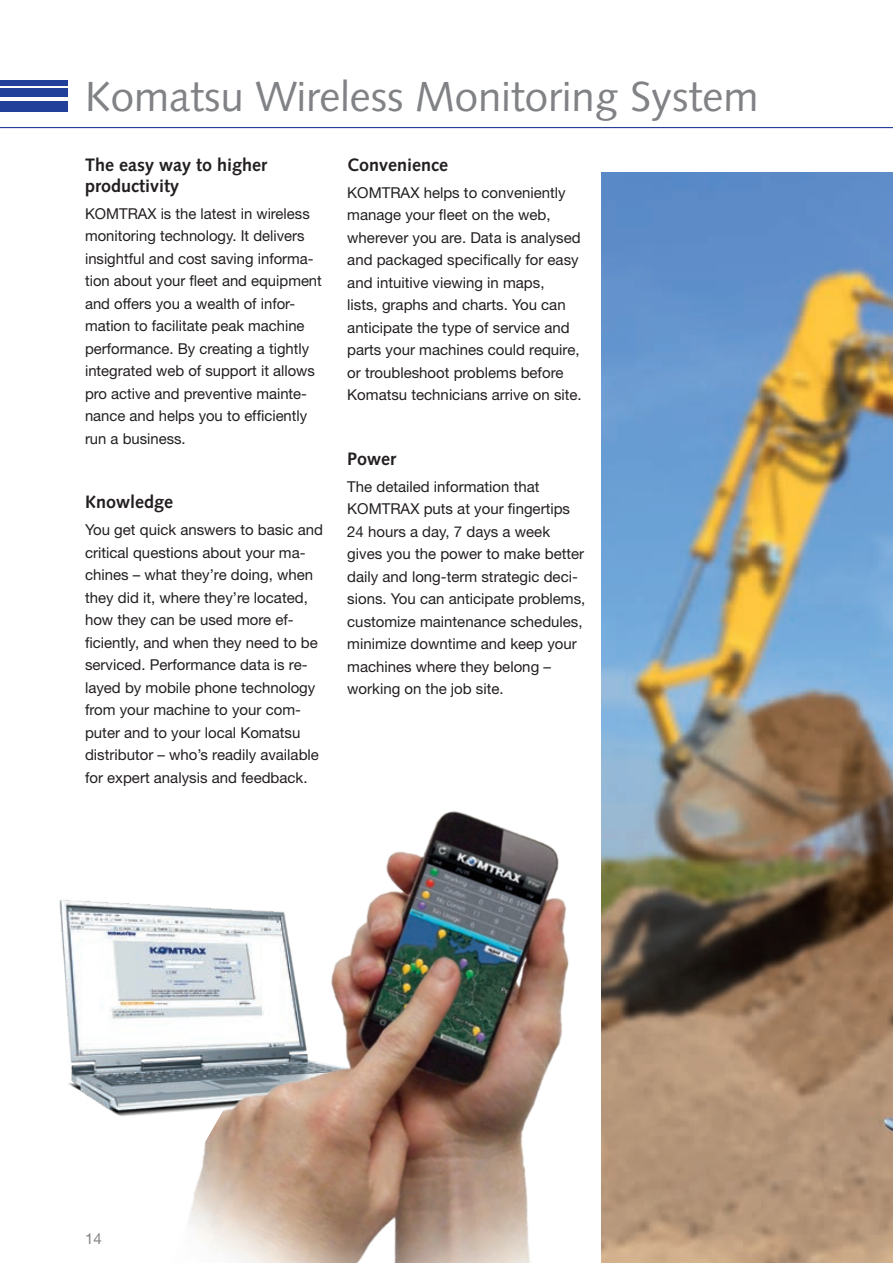
<style>
.page{position:relative;width:893px;height:1263px;background:#fff}
.page>*{position:absolute;margin:0;border:0;box-sizing:border-box;transform-origin:0 0}
.t1{font:42px "Syntax LTCE";color:#808285}
.t2{font:700 18px/21px "Syntax LTCE";color:#231f20}
.t3{font:15px/22.5px "Helvetica Neue LT Pro";color:#231f20}
.t4{font:15px "Helvetica Neue LT Pro";color:#808285}
</style>
<div class="page">
<img style="left:602px;top:172px;width:291px;height:1091px">
<img style="left:59px;top:900px;width:83px;height:216px">
<img style="left:142px;top:764px;width:662px;height:499px">
<hr style="left:0;top:127px;width:893px;height:1px;background:#223f99">
<div style="left:0;top:101px;width:68px;height:10px;background:#223f99"></div>
<div style="left:0;top:89px;width:68px;height:8px;background:#223f99"></div>
<div style="left:0;top:80px;width:68px;height:5px;background:#223f99"></div>
<h1 class="t1" style="left:85px;top:72px;width:675px">Komatsu Wireless Monitoring System</h1>
<p class="t2" style="left:85px;top:154px;width:184px">The easy way to higher productivity</p>
<p class="t3" style="left:85px;top:202px;width:238px">KOMTRAX is the latest in wireless monitoring technology. It delivers insightful and cost saving informa&shy;tion about your fleet and equipment and offers you a wealth of infor&shy;mation to facilitate peak machine performance. By creating a tightly integrated web of support it allows pro active and preventive mainte&shy;nance and helps you to efficiently run a business.</p>
<p class="t2" style="left:347px;top:154px;width:103px">Convenience</p>
<p class="t3" style="left:347px;top:181px;width:236px">KOMTRAX helps to conveniently manage your fleet on the web, wherever you are. Data is analysed and packaged specifically for easy and intuitive viewing in maps,<br>lists, graphs and charts. You can anticipate the type of service and parts your machines could require, or troubleshoot problems before Komatsu technicians arrive on site.</p>
<p class="t2" style="left:85px;top:492px;width:90px">Knowledge</p>
<p class="t3" style="left:85px;top:518px;width:240px">You get quick answers to basic and critical questions about your ma&shy;chines – what they’re doing, when they did it, where they’re located, how they can be used more ef&shy;ficiently, and when they need to be serviced. Performance data is re&shy;layed by mobile phone technology from your machine to your com&shy;puter and to your local Komatsu distributor – who’s readily available for expert analysis and feedback.</p>
<p class="t2" style="left:347px;top:448px;width:51px">Power</p>
<p class="t3" style="left:347px;top:475px;width:240px">The detailed information that<br>KOMTRAX puts at your fingertips<br>24 hours a day, 7 days a week gives you the power to make better daily and long-term strategic deci&shy;sions. You can anticipate problems, customize maintenance schedules, minimize downtime and keep your machines where they belong – working on the job site.</p>
<p class="t4" style="left:85px;top:1229px;width:18px">14</p>
</div>
